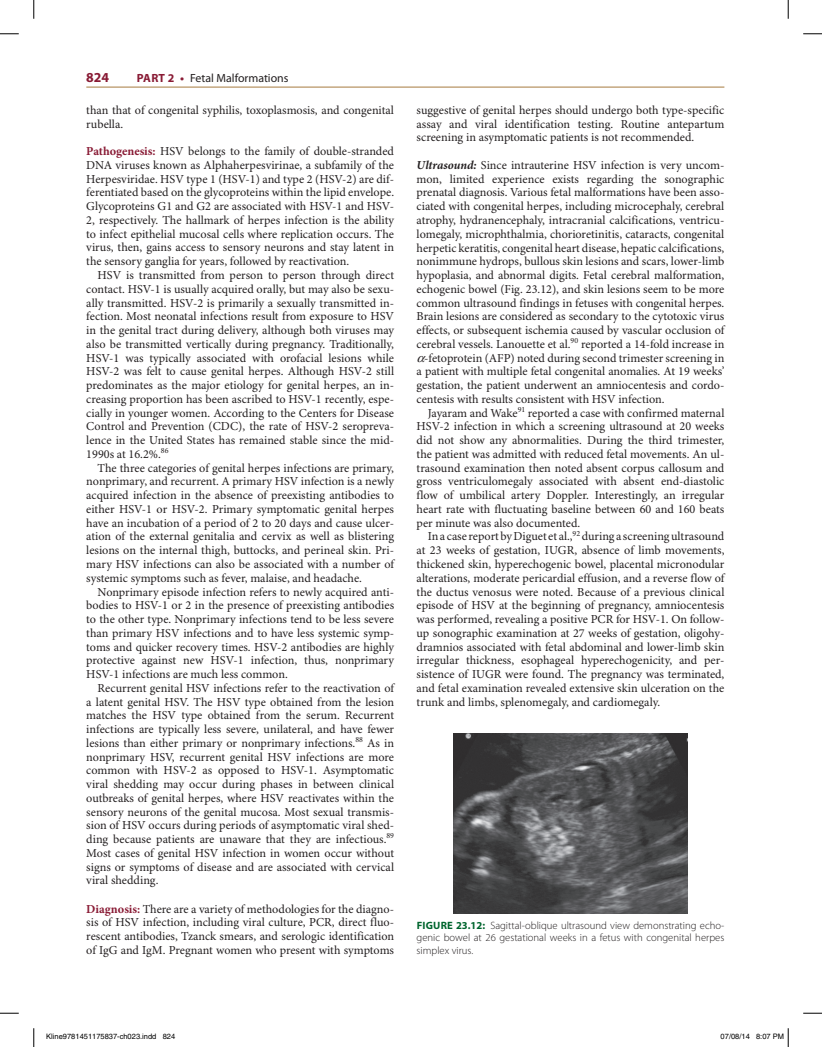
<style>
.page{position:relative;width:822px;height:1047px;background:#fff}
.page>*{position:absolute;margin:0;border:0;box-sizing:border-box;transform-origin:0 0}
.t1{font:700 13.75px "Myriad Pro";color:#891b35}
.t2{font:12.25px/13.8px "Minion Pro";color:#231f20;text-align:justify}
.t3{font:11.88px "Myriad Pro";color:#231f20}
.t4{font:300 10.62px/12.5px "Myriad Pro";color:#231f20;text-align:justify}
.t5{font:7.5px "Helvetica";color:#000}
.s1{font-weight:700;color:#891b35}
.s2{font-weight:700;font-style:italic}
.s3{font-weight:700;color:#00652e}
</style>
<div class="page">
<hr style="left:86px;top:87px;width:638px;height:1px;background:#a67b3f">
<img style="left:453px;top:733px;width:234px;height:180px">
<svg style="left:0;top:33px;width:19px;height:2px"></svg>
<svg style="left:803px;top:33px;width:18px;height:2px"></svg>
<svg style="left:0;top:1012px;width:19px;height:1px"></svg>
<svg style="left:803px;top:1012px;width:18px;height:1px"></svg>
<svg style="left:33px;top:0;width:2px;height:19px"></svg>
<svg style="left:33px;top:1028px;width:2px;height:18px"></svg>
<svg style="left:787px;top:0;width:1px;height:19px"></svg>
<svg style="left:787px;top:1028px;width:1px;height:18px"></svg>
<p class="t1" style="left:86px;top:69px;width:24px">824</p>
<p class="t3" style="left:137px;top:71px;width:153px"><span class="s1">PART 2 •</span> Fetal Malformations</p>
<p class="t2" style="left:86px;top:104px;width:309px">than that of congenital syphilis, toxoplasmosis, and congenital rubella.</p>
<p class="t2" style="left:86px;top:145px;width:309px"><span class="s1">Pathogenesis:</span> HSV belongs to the family of double-stranded DNA viruses known as Alphaherpesvirinae, a subfamily of the Herpesviridae. HSV type 1 (HSV-1) and type 2 (HSV-2) are dif&shy;ferentiated based on the glycoproteins within the lipid envelope.<br>Glycoproteins G1 and G2 are associated with HSV-1 and HSV-2, respectively. The hallmark of herpes infection is the ability to infect epithelial mucosal cells where replication occurs. The virus, then, gains access to sensory neurons and stay latent in the sensory ganglia for years, followed by reactivation.</p>
<p class="t2" style="left:86px;top:269px;width:309px;text-indent:11px">HSV is transmitted from person to person through direct contact. HSV-1 is usually acquired orally, but may also be sexu&shy;ally transmitted. HSV-2 is primarily a sexually transmitted in&shy;fection. Most neonatal infections result from exposure to HSV in the genital tract during delivery, although both viruses may also be transmitted vertically during pregnancy. Traditionally, HSV-1 was typically associated with orofacial lesions while HSV-2 was felt to cause genital herpes. Although HSV-2 still predominates as the major etiology for genital herpes, an in&shy;creasing proportion has been ascribed to HSV-1 recently, espe&shy;cially in younger women. According to the Centers for Disease Control and Prevention (CDC), the rate of HSV-2 seropreva&shy;lence in the United States has remained stable since the mid-1990s at 16.2%.<sup>86</sup></p>
<p class="t2" style="left:86px;top:461px;width:309px;text-indent:11px">The three categories of genital herpes infections are primary, nonprimary, and recurrent. A primary HSV infection is a newly acquired infection in the absence of preexisting antibodies to either HSV-1 or HSV-2. Primary symptomatic genital herpes have an incubation of a period of 2 to 20 days and cause ulcer&shy;ation of the external genitalia and cervix as well as blistering lesions on the internal thigh, buttocks, and perineal skin. Pri&shy;mary HSV infections can also be associated with a number of systemic symptoms such as fever, malaise, and headache.</p>
<p class="t2" style="left:86px;top:585px;width:309px;text-indent:11px">Nonprimary episode infection refers to newly acquired anti&shy;bodies to HSV-1 or 2 in the presence of preexisting antibodies to the other type. Nonprimary infections tend to be less severe than primary HSV infections and to have less systemic symp&shy;toms and quicker recovery times. HSV-2 antibodies are highly protective against new HSV-1 infection, thus, nonprimary HSV-1 infections are much less common.</p>
<p class="t2" style="left:86px;top:681px;width:309px;text-indent:11px">Recurrent genital HSV infections refer to the reactivation of a latent genital HSV. The HSV type obtained from the lesion matches the HSV type obtained from the serum. Recurrent infections are typically less severe, unilateral, and have fewer lesions than either primary or nonprimary infections.<sup>88</sup> As in nonprimary HSV, recurrent genital HSV infections are more common with HSV-2 as opposed to HSV-1. Asymptomatic viral shedding may occur during phases in between clinical outbreaks of genital herpes, where HSV reactivates within the sensory neurons of the genital mucosa. Most sexual transmis&shy;sion of HSV occurs during periods of asymptomatic viral shed&shy;ding because patients are unaware that they are infectious.<sup>89<br></sup>Most cases of genital HSV infection in women occur without signs or symptoms of disease and are associated with cervical viral shedding.</p>
<p class="t2" style="left:86px;top:902px;width:309px"><span class="s1">Diagnosis:</span> There are a variety of methodologies for the diagno&shy;sis of HSV infection, including viral culture, PCR, direct fluo&shy;rescent antibodies, Tzanck smears, and serologic identification of IgG and IgM. Pregnant women who present with symptoms</p>
<p class="t2" style="left:416px;top:104px;width:309px">suggestive of genital herpes should undergo both type-specific assay and viral identification testing. Routine antepartum screening in asymptomatic patients is not recommended.</p>
<p class="t2" style="left:416px;top:159px;width:309px"><span class="s2">Ultrasound:</span> Since intrauterine HSV infection is very uncom-</p>
<p class="t2" style="left:416px;top:172px;width:309px">mon, limited experience exists regarding the sonographic</p>
<p class="t2" style="left:416px;top:186px;width:309px">prenatal diagnosis. Various fetal malformations have been asso-</p>
<p class="t2" style="left:416px;top:200px;width:309px">ciated with congenital herpes, including microcephaly, cerebral</p>
<p class="t2" style="left:416px;top:214px;width:309px">atrophy, hydranencephaly, intracranial calcifications, ventricu-</p>
<p class="t2" style="left:416px;top:227px;width:309px">lomegaly, microphthalmia, chorioretinitis, cataracts, congenital</p>
<p class="t2" style="left:416px;top:241px;width:309px">herpetic keratitis, congenital heart disease, hepatic calcifications,</p>
<p class="t2" style="left:416px;top:255px;width:309px">nonimmune hydrops, bullous skin lesions and scars, lower-limb</p>
<p class="t2" style="left:416px;top:269px;width:309px">hypoplasia, and abnormal digits. Fetal cerebral malformation,</p>
<p class="t2" style="left:416px;top:282px;width:309px">echogenic bowel (Fig. 23.12), and skin lesions seem to be more</p>
<p class="t2" style="left:416px;top:296px;width:309px">common ultrasound findings in fetuses with congenital herpes.</p>
<p class="t2" style="left:416px;top:310px;width:309px">Brain lesions are considered as secondary to the cytotoxic virus</p>
<p class="t2" style="left:416px;top:324px;width:309px">effects, or subsequent ischemia caused by vascular occlusion of</p>
<p class="t2" style="left:416px;top:337px;width:309px">cerebral vessels. Lanouette et al.<sup>90</sup> reported a 14-fold increase in</p>
<p class="t2" style="left:424px;top:351px;width:301px">-fetoprotein (AFP) noted during second trimester screening in</p>
<p class="t2" style="left:416px;top:365px;width:309px">a patient with multiple fetal congenital anomalies. At 19 weeks’</p>
<p class="t2" style="left:416px;top:379px;width:309px">gestation, the patient underwent an amniocentesis and cordo-</p>
<p class="t2" style="left:416px;top:392px;width:249px">centesis with results consistent with HSV infection.</p>
<p class="t2" style="left:427px;top:406px;width:298px">Jayaram and Wake<sup>91</sup> reported a case with confirmed maternal</p>
<p class="t2" style="left:416px;top:420px;width:309px">HSV-2 infection in which a screening ultrasound at 20 weeks</p>
<p class="t2" style="left:416px;top:434px;width:309px">did not show any abnormalities. During the third trimester,</p>
<p class="t2" style="left:416px;top:447px;width:309px">the patient was admitted with reduced fetal movements. An ul-</p>
<p class="t2" style="left:416px;top:461px;width:309px">trasound examination then noted absent corpus callosum and</p>
<p class="t2" style="left:416px;top:475px;width:309px">gross ventriculomegaly associated with absent end-diastolic</p>
<p class="t2" style="left:416px;top:489px;width:309px">flow of umbilical artery Doppler. Interestingly, an irregular</p>
<p class="t2" style="left:416px;top:502px;width:309px">heart rate with fluctuating baseline between 60 and 160 beats</p>
<p class="t2" style="left:416px;top:516px;width:165px">per minute was also documented.</p>
<p class="t2" style="left:427px;top:530px;width:298px">In a case report by Diguet et al.,<sup>92</sup> during a screening ultrasound</p>
<p class="t2" style="left:416px;top:544px;width:309px">at 23 weeks of gestation, IUGR, absence of limb movements,</p>
<p class="t2" style="left:416px;top:557px;width:309px">thickened skin, hyperechogenic bowel, placental micronodular</p>
<p class="t2" style="left:416px;top:571px;width:309px">alterations, moderate pericardial effusion, and a reverse flow of</p>
<p class="t2" style="left:416px;top:585px;width:309px">the ductus venosus were noted. Because of a previous clinical</p>
<p class="t2" style="left:416px;top:599px;width:309px">episode of HSV at the beginning of pregnancy, amniocentesis</p>
<p class="t2" style="left:416px;top:612px;width:309px">was performed, revealing a positive PCR for HSV-1. On follow-</p>
<p class="t2" style="left:416px;top:626px;width:309px">up sonographic examination at 27 weeks of gestation, oligohy-</p>
<p class="t2" style="left:416px;top:640px;width:309px">dramnios associated with fetal abdominal and lower-limb skin</p>
<p class="t2" style="left:416px;top:654px;width:309px">irregular thickness, esophageal hyperechogenicity, and per-</p>
<p class="t2" style="left:416px;top:667px;width:309px">sistence of IUGR were found. The pregnancy was terminated,</p>
<p class="t2" style="left:416px;top:681px;width:309px">and fetal examination revealed extensive skin ulceration on the</p>
<p class="t2" style="left:416px;top:695px;width:245px">trunk and limbs, splenomegaly, and cardiomegaly.</p>
<p class="t4" style="left:416px;top:919px;width:309px"><span class="s3">FIGURE 23.12:</span> Sagittal-oblique ultrasound view demonstrating echo&shy;genic bowel at 26 gestational weeks in a fetus with congenital herpes simplex virus.</p>
<p class="t5" style="left:46px;top:1032px;width:130px">Kline9781451175837-ch023.indd 824</p>
<p class="t5" style="left:720px;top:1032px;width:65px">07/08/14 8:07 PM</p>
</div>
